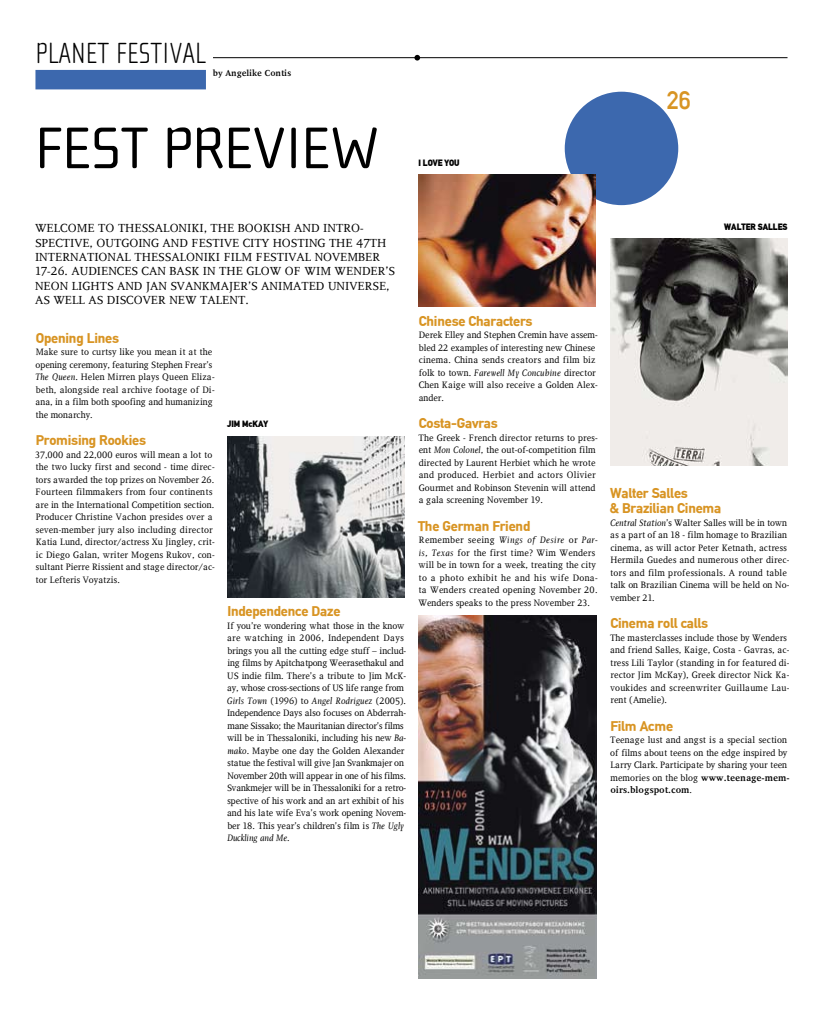
<style>
.page{position:relative;width:823px;height:1021px;background:#fff}
.page>*{position:absolute;margin:0;border:0;box-sizing:border-box;transform-origin:0 0}
.t1{font:expanded 60px "Cholla TT";color:#000}
.t2{font:100 30px "Cholla TT";color:#000}
.t3{font:25px "Din TT";color:#d89423}
.t4{font:700 14px/15px "Din TT";letter-spacing:-.015em;color:#d89423}
.t5{font:12px "Diplomat TT";color:#000}
.t6{font:9.5px/12.5px "Diplomat TT";color:#000;scale:.95 1}
.t7{font:900 9px "Din TT";color:#000;scale:.95 1}
.t8{font:700 9px "Diplomat TT";color:#000;scale:.95 1}
.s1{font-style:italic}
.s2{font-weight:700}
</style>
<div class="page">
<div style="left:564px;top:92px;width:113px;height:113px;background:#3c68ae;border-radius:50%"></div>
<hr style="left:202px;top:57px;width:585px;height:1px;background:#000">
<div style="left:35px;top:43px;width:178px;height:52px;background:#fff"></div>
<div style="left:35px;top:70px;width:171px;height:19px;background:#3c68ae"></div>
<svg style="left:414px;top:55px;width:6px;height:6px"></svg>
<img style="left:227px;top:437px;width:177px;height:160px">
<img style="left:418px;top:615px;width:177px;height:363px">
<img style="left:610px;top:238px;width:177px;height:227px">
<img style="left:418px;top:174px;width:177px;height:133px">
<h2 class="t2" style="left:35px;top:36px;width:172px">PLANET FESTIVAL</h2>
<p class="t8" style="left:213px;top:68px;width:84px">by Angelike Contis</p>
<h1 class="t1" style="left:35px;top:115px;width:345px">FEST PREVI EW</h1>
<p class="t7" style="left:418px;top:158px;width:45px">I LOVE YOU</p>
<h3 class="t3" style="left:666px;top:86px;width:26px">26</h3>
<p class="t5" style="left:35px;top:221px;width:21px">Welcome</p>
<p class="t5" style="left:98px;top:221px;width:36px">to Thessaloniki</p>
<p class="t5" style="left:204px;top:221px;width:16px">, the</p>
<p class="t5" style="left:238px;top:221px;width:9px">bookish</p>
<p class="t5" style="left:294px;top:221px;width:10px">and</p>
<p class="t5" style="left:323px;top:221px;width:9px">intro</p>
<p class="t5" style="left:360px;top:221px;width:5px">-</p>
<p class="t5" style="left:35px;top:236px;width:8px">spective</p>
<p class="t5" style="left:90px;top:236px;width:16px">, outgoing</p>
<p class="t5" style="left:162px;top:236px;width:10px">and</p>
<p class="t5" style="left:191px;top:236px;width:8px">festive</p>
<p class="t5" style="left:242px;top:236px;width:8px">city</p>
<p class="t5" style="left:272px;top:236px;width:9px">hosting</p>
<p class="t5" style="left:329px;top:236px;width:9px">the</p>
<p class="t5" style="left:356px;top:236px;width:23px">47th</p>
<p class="t5" style="left:35px;top:250px;width:13px">International</p>
<p class="t5" style="left:134px;top:250px;width:16px">Thessaloniki</p>
<p class="t5" style="left:223px;top:250px;width:15px">Film</p>
<p class="t5" style="left:256px;top:250px;width:15px">Festival</p>
<p class="t5" style="left:314px;top:250px;width:18px">November</p>
<p class="t5" style="left:35px;top:265px;width:53px">17-26. Audiences</p>
<p class="t5" style="left:141px;top:265px;width:9px">can</p>
<p class="t5" style="left:169px;top:265px;width:9px">bask</p>
<p class="t5" style="left:203px;top:265px;width:25px">in the</p>
<p class="t5" style="left:246px;top:265px;width:10px">glow</p>
<p class="t5" style="left:285px;top:265px;width:70px">of Wim Wender</p>
<p class="t5" style="left:385px;top:265px;width:9px">’s</p>
<p class="t5" style="left:35px;top:279px;width:10px">neon</p>
<p class="t5" style="left:72px;top:279px;width:8px">lights</p>
<p class="t5" style="left:117px;top:279px;width:10px">and</p>
<p class="t5" style="left:146px;top:279px;width:40px">Jan Svankmajer</p>
<p class="t5" style="left:248px;top:279px;width:22px">’s animated</p>
<p class="t5" style="left:328px;top:279px;width:9px">universe</p>
<p class="t5" style="left:386px;top:279px;width:5px">,</p>
<p class="t5" style="left:35px;top:293px;width:28px">as well</p>
<p class="t5" style="left:89px;top:293px;width:27px">as discover</p>
<p class="t5" style="left:169px;top:293px;width:10px">new</p>
<p class="t5" style="left:200px;top:293px;width:9px">talent</p>
<p class="t5" style="left:245px;top:293px;width:5px">.</p>
<h3 class="t4" style="left:36px;top:330px;width:85px">Opening Lines</h3>
<p class="t6" style="left:35px;top:346px;width:190px">Make sure to curtsy like you mean it at the opening ceremony, featuring Stephen Frear’s <span class="s1">The Queen</span>. Helen Mirren plays Queen Eliza&shy;beth, alongside real archive footage of Di&shy;ana, in a film both spoofing and humanizing the monarchy.</p>
<h3 class="t4" style="left:36px;top:433px;width:112px">Promising Rookies</h3>
<p class="t6" style="left:35px;top:448px;width:190px">37,000 and 22,000 euros will mean a lot to the two lucky first and second - time direc&shy;tors awarded the top prizes on November 26.<br>Fourteen filmmakers from four continents are in the International Competition section.<br>Producer Christine Vachon presides over a seven-member jury also including director Katia Lund, director/actress Xu Jingley, crit&shy;ic Diego Galan, writer Mogens Rukov, con&shy;sultant Pierre Rissient and stage director/ac&shy;tor Lefteris Voyatzis.</p>
<p class="t7" style="left:227px;top:419px;width:45px">JIM McKAY</p>
<h3 class="t4" style="left:227px;top:604px;width:114px">Independence Daze</h3>
<p class="t6" style="left:227px;top:619px;width:190px">If you’re wondering what those in the know are watching in 2006, Independent Days brings you all the cutting edge stuff – includ&shy;ing films by Apitchatpong Weerasethakul and US indie film. There’s a tribute to Jim McK&shy;ay, whose cross-sections of US life range from <span class="s1">Girls Town</span> (1996) to <span class="s1">Angel Rodriguez</span> (2005).<br>Independence Days also focuses on Abderrah&shy;mane Sissako; the Mauritanian director’s films will be in Thessaloniki, including his new <span class="s1">Ba&shy;mako</span>. Maybe one day the Golden Alexander statue the festival will give Jan Svankmajer on November 20th will appear in one of his films.<br>Svankmejer will be in Thessaloniki for a retro&shy;spective of his work and an art exhibit of his and his late wife Eva’s work opening Novem&shy;ber 18. This year’s children’s film is <span class="s1">The Ugly Duckling and Me</span>.</p>
<h3 class="t4" style="left:418px;top:313px;width:115px">Chinese Characters</h3>
<p class="t6" style="left:418px;top:329px;width:190px">Derek Elley and Stephen Cremin have assem&shy;bled 22 examples of interesting new Chinese cinema. China sends creators and film biz folk to town. <span class="s1">Farewell My Concubine</span> director Chen Kaige will also receive a Golden Alex&shy;ander.</p>
<h3 class="t4" style="left:418px;top:416px;width:80px">Costa-Gavras</h3>
<p class="t6" style="left:418px;top:431px;width:190px">The Greek - French director returns to pres&shy;ent <span class="s1">Mon Colonel</span>, the out-of-competition film directed by Laurent Herbiet which he wrote and produced. Herbiet and actors Olivier Gourmet and Robinson Stevenin will attend a gala screening November 19.</p>
<h3 class="t4" style="left:418px;top:518px;width:113px">The German Friend</h3>
<p class="t6" style="left:418px;top:534px;width:190px">Remember seeing <span class="s1">Wings of Desire</span> or <span class="s1">Par&shy;is, Texas</span> for the first time? Wim Wenders will be in town for a week, treating the city to a photo exhibit he and his wife Dona&shy;ta Wenders created opening November 20.<br>Wenders speaks to the press November 23.</p>
<p class="t7" style="left:723px;top:222px;width:68px">WALTER SALLES</p>
<h3 class="t4" style="left:609px;top:486px;width:113px">Walter Salles<br>&amp; Brazilian Cinema</h3>
<p class="t6" style="left:610px;top:516px;width:190px"><span class="s1">Central Station</span>’s Walter Salles will be in town as a part of an 18 - film homage to Brazilian cinema, as will actor Peter Ketnath, actress Hermila Guedes and numerous other direc&shy;tors and film professionals. A round table talk on Brazilian Cinema will be held on No&shy;vember 21.</p>
<h3 class="t4" style="left:610px;top:616px;width:99px">Cinema roll calls</h3>
<p class="t6" style="left:609px;top:631px;width:190px">The masterclasses include those by Wenders and friend Salles, Kaige, Costa - Gavras, ac&shy;tress Lili Taylor (standing in for featured di&shy;rector Jim McKay), Greek director Nick Ka&shy;voukides and screenwriter Guillaume Lau&shy;rent (Amelie).</p>
<h3 class="t4" style="left:610px;top:718px;width:64px">Film Acme</h3>
<p class="t6" style="left:609px;top:734px;width:190px">Teenage lust and angst is a special section of films about teens on the edge inspired by Larry Clark. Participate by sharing your teen memories on the blog <span class="s2">www.teenage-mem&shy;oirs.blogspot.com</span>.</p>
</div>
